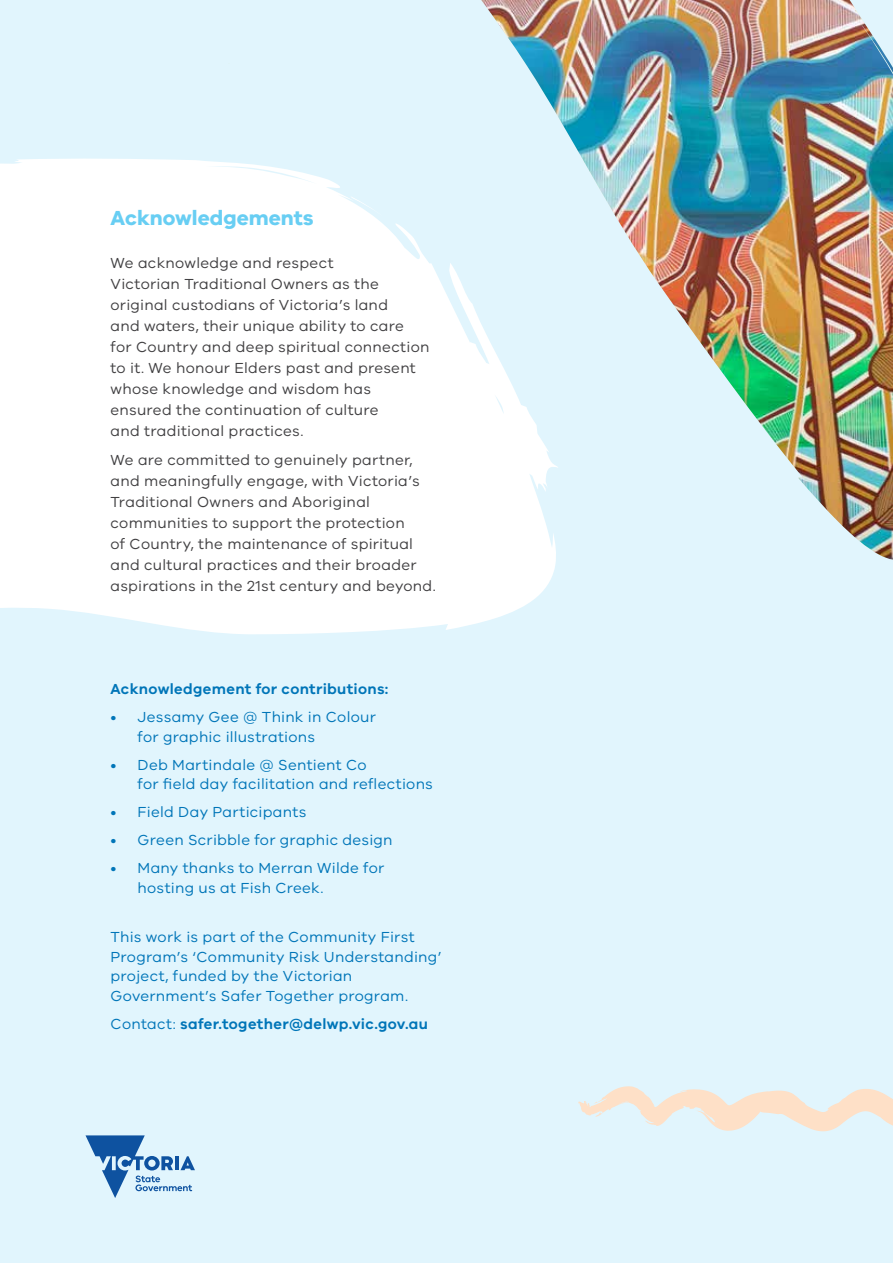
<style>
.page{position:relative;width:893px;height:1263px;background:#e1f5fd}
.page>*{position:absolute;margin:0;border:0;box-sizing:border-box;transform-origin:0 0}
.t1{font:700 21px "VIC";color:#68cef3}
.t2{font:15px/21px "VIC";letter-spacing:.015em;color:#414042}
.t3{font:15px/19.5px "VIC";letter-spacing:.02em;color:#0075b8}
.t4{font:600 15px "VIC";letter-spacing:.02em;color:#0075b8}
.s1{font-weight:400}
</style>
<div class="page">
<div style="left:0;top:158px;width:556px;height:476px;background:#fff"></div>
<svg style="left:86px;top:1135px;width:109px;height:63px"></svg>
<svg style="left:578px;top:1086px;width:315px;height:46px"></svg>
<svg style="left:271px;top:158px;width:285px;height:404px;fill:#fff"></svg>
<img style="left:481px;top:0;width:412px;height:560px">
<h1 class="t1" style="left:111px;top:205px;width:205px">Acknowledgements</h1>
<p class="t2" style="left:111px;top:252px;width:320px">We acknowledge and respect<br>Victorian Traditional Owners as the original custodians of Victoria’s land<br>and waters, their unique ability to care<br>for Country and deep spiritual connection to it. We honour Elders past and present whose knowledge and wisdom has ensured the continuation of culture<br>and traditional practices.</p>
<p class="t2" style="left:111px;top:449px;width:327px">We are committed to genuinely partner, and meaningfully engage, with Victoria’s Traditional Owners and Aboriginal communities to support the protection<br>of Country, the maintenance of spiritual and cultural practices and their broader aspirations in the 21st century and beyond.</p>
<p class="t4" style="left:111px;top:680px;width:279px">Acknowledgement for contributions:</p>
<p class="t3" style="left:138px;top:707px;width:240px;text-indent:-27px">• Jessamy Gee @ Think in Colour for graphic illustrations</p>
<p class="t3" style="left:138px;top:754px;width:297px;text-indent:-27px">• Deb Martindale @ Sentient Co<br>for field day facilitation and reflections</p>
<p class="t3" style="left:111px;top:802px;width:197px">• Field Day Participants</p>
<p class="t3" style="left:111px;top:830px;width:284px">• Green Scribble for graphic design</p>
<p class="t3" style="left:138px;top:858px;width:248px;text-indent:-27px">• Many thanks to Merran Wilde for hosting us at Fish Creek.</p>
<p class="t3" style="left:111px;top:927px;width:332px">This work is part of the Community First Program’s ‘Community Risk Understanding’ project, funded by the Victorian Government’s Safer Together program.</p>
<p class="t4" style="left:111px;top:1014px;width:319px"><span class="s1">Contact:</span> safer.together@delwp.vic.gov.au</p>
</div>
